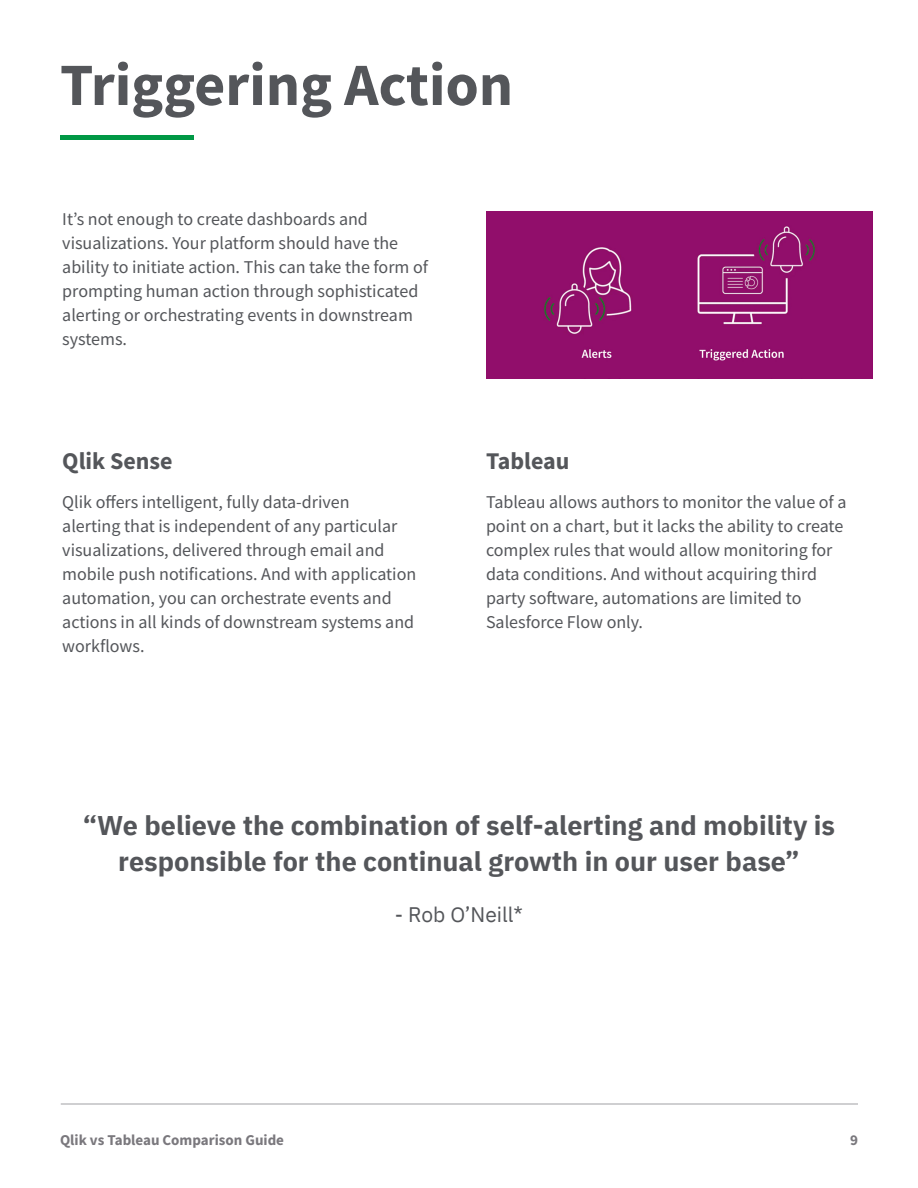
<style>
.page{position:relative;width:918px;height:1188px;background:#fff}
.page>*{position:absolute;margin:0;border:0;box-sizing:border-box;transform-origin:0 0}
.t1{font:700 60px "Source Sans Pro";color:#54565a}
.t2{font:700 27px/36px "IBM Plex Sans";color:#54565a;text-align:center}
.t3{font:700 24px "Source Sans Pro";color:#54565a}
.t4{font:21px "IBM Plex Sans";color:#54565a}
.t5{font:18px/24px "Source Sans Pro";color:#54565a}
.t6{font:700 15px "Source Sans Pro";color:#7a787d}
</style>
<div class="page">
<div style="left:61px;top:135px;width:133px;height:5px;background:#009845"></div>
<hr style="left:61px;top:1103px;width:797px;height:2px;background:#54565a">
<img style="left:486px;top:212px;width:387px;height:167px">
<h1 class="t1" style="left:60px;top:44px;width:455px">Triggering Action</h1>
<p class="t5" style="left:62px;top:207px;width:367px">It’s not enough to create dashboards and visualizations. Your platform should have the ability to initiate action. This can take the form of prompting human action through sophisticated alerting or orchestrating events in downstream systems.</p>
<h3 class="t3" style="left:62px;top:445px;width:112px">Qlik Sense</h3>
<p class="t5" style="left:62px;top:490px;width:356px">Qlik offers intelligent, fully data-driven<br>alerting that is independent of any particular visualizations, delivered through email and mobile push notifications. And with application automation, you can orchestrate events and actions in all kinds of downstream systems and workflows.</p>
<h3 class="t3" style="left:486px;top:445px;width:85px">Tableau</h3>
<p class="t5" style="left:486px;top:490px;width:362px">Tableau allows authors to monitor the value of a point on a chart, but it lacks the ability to create complex rules that would allow monitoring for data conditions. And without acquiring third party software, automations are limited to Salesforce Flow only.</p>
<h2 class="t2" style="left:83px;top:805px;width:754px">“We believe the combination of self-alerting and mobility is responsible for the continual growth in our user base”</h2>
<p class="t4" style="left:395px;top:898px;width:130px">- Rob O’Neill*</p>
<p class="t6" style="left:60px;top:1130px;width:226px">Qlik vs Tableau Comparison Guide</p>
<p class="t6" style="left:850px;top:1130px;width:9px">9</p>
</div>
